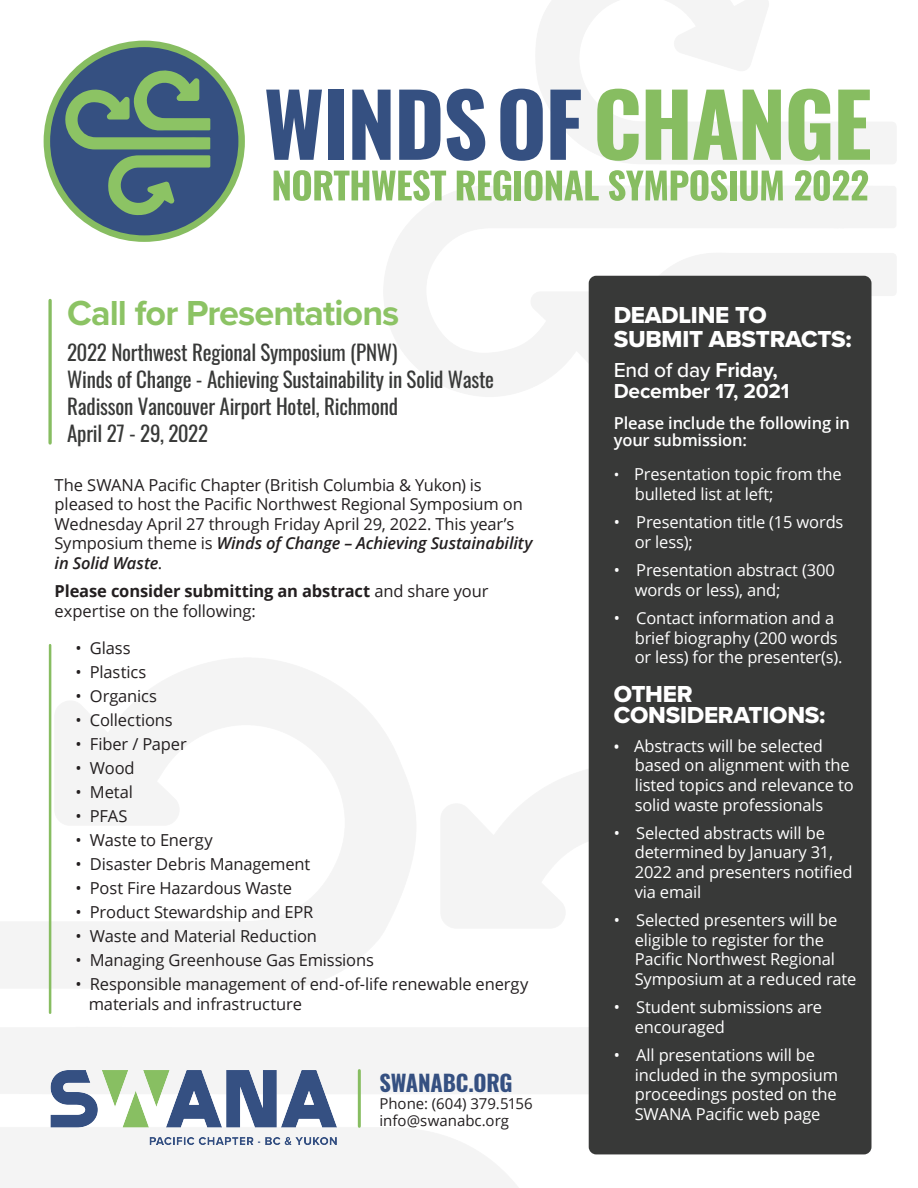
<style>
.page{position:relative;width:918px;height:1188px;background:#fff}
.page>*{position:absolute;margin:0;border:0;box-sizing:border-box;transform-origin:0 0}
.t1{font:700 36px "Proxima Nova";letter-spacing:-.025em;color:#8cc364}
.t2{font:24px/24px "Proxima Nova Extrabld";letter-spacing:-.01em;color:#fff}
.t3{font:700 22.5px "Oswald";letter-spacing:-.005em;color:#355081}
.t4{font:21px/27px "Oswald";letter-spacing:-.01em;color:#383938}
.t5{font:700 21px/21px "Proxima Nova";letter-spacing:-.01em;color:#fff}
.t6{font:16.5px/19.5px "Open Sans";letter-spacing:-.01em;color:#fff}
.t7{font:16.5px/19.5px "Open Sans";letter-spacing:-.01em;color:#231f20}
.t8{font:600 16.5px/16.5px "Open Sans";letter-spacing:-.01em;color:#fff}
.t9{font:15px/17.1px "Open Sans";color:#231f20}
.s1{font-weight:600;font-style:italic}
.s2{font-weight:700}
.s3{font-weight:500}
.s4{font-size:15px}
.s5{font-weight:600;font-size:15px}
</style>
<div class="page">
<img style="left:0;top:657px;width:796px;height:531px">
<img style="left:384px;top:0;width:512px;height:465px">
<div style="left:589px;top:276px;width:283px;height:878px;background:#383938;border-radius:8px"></div>
<svg style="left:48px;top:300px;width:4px;height:143px"></svg>
<hr style="left:49px;top:645px;width:2px;height:368px;background:#87bd61">
<hr style="left:358px;top:1071px;width:3px;height:55px;background:#87bd61">
<svg style="left:266px;top:90px;width:56px;height:70px"></svg>
<div style="left:328px;top:90px;width:16px;height:70px;background:#355081"></div>
<svg style="left:352px;top:90px;width:39px;height:70px"></svg>
<svg style="left:399px;top:90px;width:42px;height:70px"></svg>
<svg style="left:447px;top:89px;width:38px;height:72px"></svg>
<svg style="left:500px;top:89px;width:43px;height:72px"></svg>
<svg style="left:550px;top:90px;width:31px;height:70px"></svg>
<svg style="left:597px;top:89px;width:42px;height:72px"></svg>
<svg style="left:646px;top:90px;width:91px;height:70px"></svg>
<svg style="left:743px;top:90px;width:38px;height:70px"></svg>
<svg style="left:789px;top:89px;width:41px;height:72px"></svg>
<svg style="left:838px;top:90px;width:32px;height:70px"></svg>
<svg style="left:274px;top:170px;width:172px;height:31px"></svg>
<svg style="left:457px;top:170px;width:54px;height:31px"></svg>
<div style="left:515px;top:171px;width:6px;height:29px;background:#87bd61"></div>
<svg style="left:525px;top:170px;width:74px;height:31px"></svg>
<svg style="left:609px;top:170px;width:118px;height:31px"></svg>
<div style="left:730px;top:171px;width:7px;height:29px;background:#87bd61"></div>
<svg style="left:740px;top:171px;width:43px;height:30px"></svg>
<svg style="left:795px;top:170px;width:73px;height:31px"></svg>
<div style="left:47px;top:44px;width:195px;height:195px;background:#355081;border-radius:50%"></div>
<div style="left:44px;top:41px;width:201px;height:201px;border:7px solid #87bd61;border-radius:50%"></div>
<svg style="left:108px;top:155px;width:102px;height:61px"></svg>
<svg style="left:65px;top:70px;width:145px;height:79px"></svg>
<img style="left:50px;top:1071px;width:291px;height:83px">
<h1 class="t1" style="left:67px;top:286px;width:334px">Call for Presentations</h1>
<p class="t4" style="left:67px;top:339px;width:428px">2022 Northwest Regional Symposium (PNW)<br>Winds of Change - Achieving Sustainability in Solid Waste Radisson Vancouver Airport Hotel, Richmond<br>April 27 - 29, 2022</p>
<p class="t7" style="left:55px;top:475px;width:479px">The SWANA Pacific Chapter (British Columbia &amp; Yukon) is pleased to host the Pacific Northwest Regional Symposium on Wednesday April 27 through Friday April 29, 2022. This year’s Symposium theme is <span class="s1">Winds of Change – Achieving Sustainability in Solid Waste</span>.</p>
<p class="t7" style="left:55px;top:581px;width:435px"><span class="s2">Please consider submitting an abstract</span> and share your expertise on the following:</p>
<p class="t7" style="left:76px;top:638px;width:56px">• Glass</p>
<p class="t7" style="left:76px;top:662px;width:72px">• Plastics</p>
<p class="t7" style="left:76px;top:686px;width:83px">• Organics</p>
<p class="t7" style="left:76px;top:710px;width:99px">• Collections</p>
<p class="t7" style="left:76px;top:734px;width:113px">• Fiber / Paper</p>
<p class="t7" style="left:76px;top:758px;width:61px">• Wood</p>
<p class="t7" style="left:76px;top:782px;width:59px">• Metal</p>
<p class="t7" style="left:76px;top:806px;width:54px">• PFAS</p>
<p class="t7" style="left:76px;top:830px;width:139px">• Waste to Energy</p>
<p class="t7" style="left:76px;top:854px;width:236px">• Disaster Debris Management</p>
<p class="t7" style="left:76px;top:878px;width:218px">• Post Fire Hazardous Waste</p>
<p class="t7" style="left:76px;top:902px;width:239px">• Product Stewardship and EPR</p>
<p class="t7" style="left:76px;top:926px;width:243px">• Waste and Material Reduction</p>
<p class="t7" style="left:76px;top:950px;width:300px">• Managing Greenhouse Gas Emissions</p>
<p class="t7" style="left:89px;top:974px;width:441px;text-indent:-13px">• Responsible management of end-of-life renewable energy materials and infrastructure</p>
<h3 class="t3" style="left:379px;top:1067px;width:135px">SWANABC.ORG</h3>
<p class="t9" style="left:379px;top:1094px;width:155px">Phone: (604) 379.5156 info@swanabc.org</p>
<h2 class="t2" style="left:614px;top:303px;width:239px">DEADLINE TO<br>SUBMIT ABSTRACTS:</h2>
<p class="t5" style="left:614px;top:359px;width:177px"><span class="s3">End of day</span> Friday,<br>December 17, 2021</p>
<p class="t8" style="left:614px;top:415px;width:238px">Please include the following in your submission:</p>
<p class="t6" style="left:635px;top:464px;width:209px;text-indent:-21px"><span class="s4">•</span> Presentation topic from the bulleted list at left;</p>
<p class="t6" style="left:635px;top:512px;width:210px;text-indent:-21px">• Presentation title (15 words or less);</p>
<p class="t6" style="left:635px;top:560px;width:202px;text-indent:-21px">• Presentation abstract (300 words or less), and;</p>
<p class="t6" style="left:635px;top:608px;width:209px;text-indent:-21px">• Contact information and a brief biography (200 words or less) for the presenter(s).</p>
<h2 class="t2" style="left:614px;top:684px;width:213px;line-height:21px">OTHER<br>CONSIDERATIONS:</h2>
<p class="t6" style="left:635px;top:736px;width:220px;text-indent:-21px"><span class="s5">•</span> Abstracts will be selected based on alignment with the listed topics and relevance to solid waste professionals</p>
<p class="t6" style="left:635px;top:823px;width:220px;text-indent:-21px">• Selected abstracts will be determined by January 31,<br>2022 and presenters notified via email</p>
<p class="t6" style="left:635px;top:910px;width:223px;text-indent:-21px">• Selected presenters will be eligible to register for the<br>Pacific Northwest Regional<br>Symposium at a reduced rate</p>
<p class="t6" style="left:635px;top:997px;width:189px;text-indent:-21px">• Student submissions are encouraged</p>
<p class="t6" style="left:635px;top:1045px;width:205px;text-indent:-21px">• All presentations will be included in the symposium proceedings posted on the<br>SWANA Pacific web page</p>
</div>
